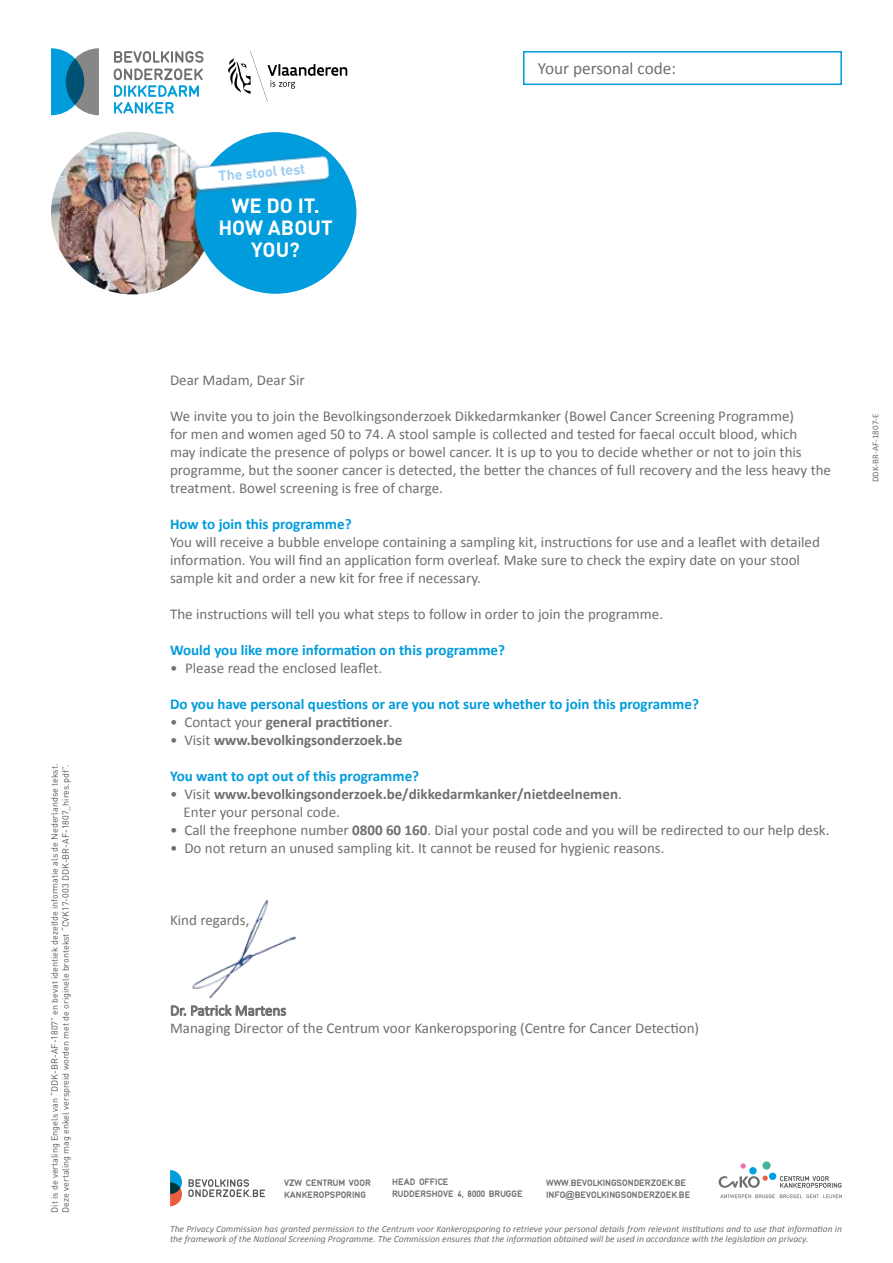
<style>
.page{position:relative;width:893px;height:1263px;background:#fff}
.page>*{position:absolute;margin:0;border:0;box-sizing:border-box;transform-origin:0 0}
.t1{font:700 20.4px/22px "DIN";color:#fff;text-align:center}
.t2{font:17.25px "Calibri";color:#706f6f}
.t3{font:15px/18px "Calibri";color:#706f6f}
.t4{font:700 15px "Calibri";color:#009cdc}
.t5{font:700 15px/18px "Calibri";color:#706f6f}
.t6{font:700 14.1px "DIN";color:#9ccdf0}
.t7{font:9.75px/12px "Normalise Din MN";color:#706f6f}
.t8{font:italic 9.45px/10.5px "Calibri";color:#706f6f}
.t9{font:9px/10.8px "DINOT";color:#575756}
.t10{font:9px "Calibri";color:#706f6f}
.s1{font-weight:400}
.s2{font-weight:700}
.s3{font-family:"Arial Rounded MT Bold"}
</style>
<div class="page">
<svg style="left:171px;top:1005px;width:115px;height:11px"></svg>
<img style="left:192px;top:899px;width:104px;height:100px">
<svg style="left:720px;top:1194px;width:122px;height:4px"></svg>
<div style="left:749px;top:1167px;width:8px;height:7px;background:#009fe3;border-radius:50%"></div>
<svg style="left:741px;top:1163px;width:5px;height:5px"></svg>
<div style="left:762px;top:1161px;width:9px;height:8px;background:#3fb498;border-radius:50%"></div>
<div style="left:769px;top:1172px;width:7px;height:8px;background:#009fe3;border-radius:50%"></div>
<svg style="left:780px;top:1176px;width:62px;height:12px"></svg>
<svg style="left:719px;top:1175px;width:49px;height:13px"></svg>
<svg style="left:170px;top:1170px;width:12px;height:36px"></svg>
<svg style="left:188px;top:1179px;width:77px;height:18px"></svg>
<div style="left:523px;top:51px;width:319px;height:34px;border:2px solid #009cdc"></div>
<svg style="left:228px;top:51px;width:119px;height:51px"></svg>
<svg style="left:114px;top:69px;width:89px;height:45px"></svg>
<svg style="left:114px;top:51px;width:89px;height:12px"></svg>
<svg style="left:51px;top:48px;width:48px;height:67px;background:#4990ad"></svg>
<img style="left:51px;top:132px;width:163px;height:162px;border-radius:81px">
<div style="left:195px;top:132px;width:161px;height:162px;background:#009cdc;border-radius:50%"></div>
<div style="left:187px;top:153px;width:143px;height:42px;background:#706f6f;opacity:.75"></div>
<svg style="left:195px;top:156px;width:134px;height:34px"></svg>
<p class="t9" style="left:49px;top:1213px;width:450px;rotate:-90deg">Dit is de vertaling Engels van “DDK-BR-AF-1807” en bevat identiek dezelfde informatie als de Nederlandse tekst.<br>Deze vertaling mag enkel verspreid worden met de originele brontekst “CVK17-003 DDK-BR-AF-1807_hires.pdf”.</p>
<p class="t6" style="left:218px;top:167px;width:88px;rotate:-5deg">The stool test</p>
<h1 class="t1" style="left:218px;top:194px;width:116px">WE DO IT.<br>HOW ABOUT<br>YOU?</h1>
<p class="t2" style="left:538px;top:57px;width:140px">Your personal code:</p>
<p class="t3" style="left:170px;top:371px;width:136px">Dear Madam, Dear Sir</p>
<p class="t3" style="left:170px;top:407px;width:662px">We invite you to join the Bevolkingsonderzoek Dikkedarmkanker (Bowel Cancer Screening Programme)<br>for men and women aged 50 to 74. A stool sample is collected and tested for faecal occult blood, which<br>may indicate the presence of polyps or bowel cancer. It is up to you to decide whether or not to join this programme, but the sooner cancer is detected, the better the chances of full recovery and the less heavy the treatment. Bowel screening is free of charge.</p>
<p class="t4" style="left:170px;top:515px;width:183px">How to join this programme?</p>
<p class="t3" style="left:170px;top:533px;width:651px">You will receive a bubble envelope containing a sampling kit, instructions for use and a leaflet with detailed information. You will find an application form overleaf. Make sure to check the expiry date on your stool sample kit and order a new kit for free if necessary.</p>
<p class="t3" style="left:170px;top:605px;width:495px">The instructions will tell you what steps to follow in order to join the programme.</p>
<p class="t4" style="left:170px;top:641px;width:336px">Would you like more information on this programme?</p>
<p class="t3" style="left:170px;top:659px;width:214px">• Please read the enclosed leaflet.</p>
<p class="t4" style="left:170px;top:695px;width:530px">Do you have personal questions or are you not sure whether to join this programme?</p>
<p class="t5" style="left:170px;top:713px;width:224px"><span class="s1">• Contact your</span> general practitioner<span class="s1">.</span></p>
<p class="t5" style="left:170px;top:731px;width:234px"><span class="s1">• Visit</span> www.bevolkingsonderzoek.be</p>
<p class="t4" style="left:170px;top:767px;width:251px">You want to opt out of this programme?</p>
<p class="t5" style="left:184px;top:785px;width:440px;text-indent:-14px"><span class="s1">• Visit</span> www.bevolkingsonderzoek.be/dikkedarmkanker/nietdeelnemen<span class="s1">.<br>Enter your personal code.</span></p>
<p class="t3" style="left:170px;top:821px;width:661px">• Call the freephone number <span class="s2">0800 60 160</span>. Dial your postal code and you will be redirected to our help desk.</p>
<p class="t3" style="left:170px;top:839px;width:496px">• Do not return an unused sampling kit. It cannot be reused for hygienic reasons.</p>
<p class="t3" style="left:170px;top:911px;width:81px">Kind regards,</p>
<p class="t3" style="left:170px;top:1001px;width:530px">Dr. Patrick Martens<br>Managing Director of the Centrum voor Kankeropsporing (Centre for Cancer Detection)</p>
<p class="t10" style="left:870px;top:482px;width:70px;rotate:-90deg">DDK-BR-AF-1807-E</p>
<p class="t7" style="left:284px;top:1176px;width:88px">VZW CENTRUM VOOR<br>KANKEROPSPORING</p>
<p class="t7" style="left:392px;top:1176px;width:132px">HEAD OFFICE<br>RUDDERSHOVE 4, 8000 BRUGGE</p>
<p class="t7" style="left:546px;top:1177px;width:146px">WWW.BEVOLKINGSONDERZOEK.BE<br>INFO<span class="s3">@</span>BEVOLKINGSONDERZOEK.BE</p>
<p class="t8" style="left:170px;top:1223px;width:673px">The Privacy Commission has granted permission to the Centrum voor Kankeropsporing to retrieve your personal details from relevant institutions and to use that information in the framework of the National Screening Programme. The Commission ensures that the information obtained will be used in accordance with the legislation on privacy.</p>
</div>
